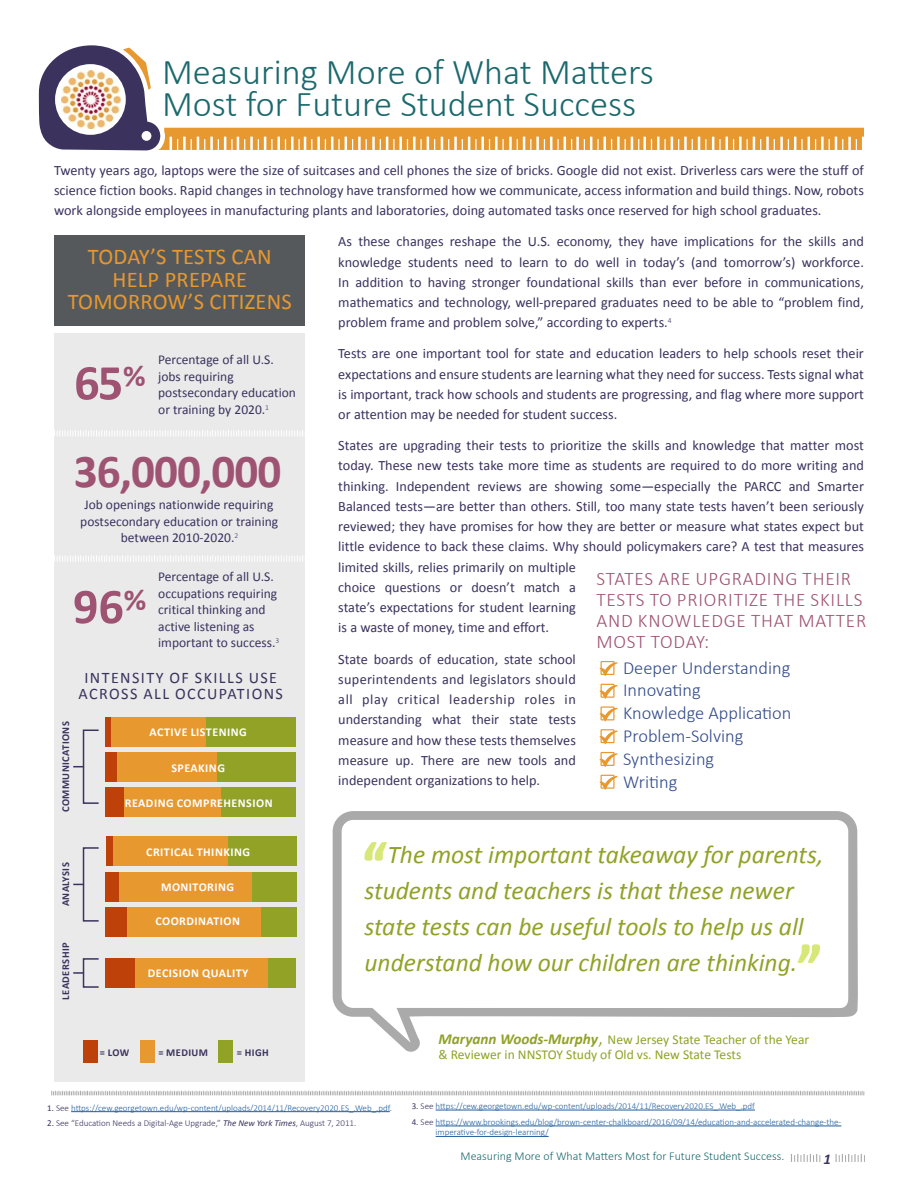
<style>
.page{position:relative;width:918px;height:1188px;background:#fff}
.page>*{position:absolute;margin:0;border:0;box-sizing:border-box;transform-origin:0 0}
.t1{font:700 50.4px "Calibri";color:#9e5372}
.t2{font:700 47.25px "Calibri";letter-spacing:-.02em;color:#9e5372}
.t3{font:300 36.45px/32.4px "Calibri";color:#1b696d}
.t4{font:italic 25.5px/36px "Calibri";color:#91a226}
.t5{font:22.5px/22.5px "Calibri";letter-spacing:.01em;color:#e7982e;text-align:center}
.t6{font:300 19.2px/21px "Calibri";letter-spacing:.04em;color:#9e5372}
.t7{font:300 18.45px/22.8px "Calibri";color:#324b8b}
.t8{font:16.05px/16.5px "Calibri";letter-spacing:.09em;color:#3b325e;text-align:center}
.t9{font:italic 700 15px "Calibri";color:#3b325e}
.t10{font:14.25px/20.2px "Calibri";color:#3b325e;text-align:justify}
.t11{font:13.5px/16.5px "Calibri";color:#3b325e}
.t12{font:13.5px/15.3px "Calibri";color:#91a226}
.t13{font:700 12px "Calibri";letter-spacing:.04em;color:#fff}
.t14{font:300 12px "Calibri";color:#1b696d}
.t15{font:700 10.5px "Calibri";letter-spacing:.04em;color:#3b325e}
.t16{font:300 9px/10.5px "Calibri";color:#215e9e}
.t17{font:300 9px "Calibri";color:#3b325e}
.s1{font-weight:700;font-style:italic;font-size:15.3px}
.s2{font-weight:300;font-size:20.4px}
.s3{font-weight:400;color:#3b325e}
.s4{color:#3b325e}
.s5{font-weight:400}
.s6{font-weight:400;font-style:italic}
</style>
<div class="page">
<div style="left:54px;top:333px;width:251px;height:749px;background:#eaeaea"></div>
<div style="left:54px;top:235px;width:251px;height:91px;background:#56595c"></div>
<hr style="left:71px;top:1111px;width:319px;height:1px;background:#215e9e">
<svg style="left:600px;top:661px;width:18px;height:15px"></svg>
<svg style="left:600px;top:706px;width:18px;height:15px"></svg>
<svg style="left:600px;top:684px;width:18px;height:15px"></svg>
<svg style="left:600px;top:729px;width:18px;height:15px"></svg>
<svg style="left:600px;top:752px;width:18px;height:15px"></svg>
<svg style="left:600px;top:775px;width:18px;height:15px"></svg>
<svg style="left:39px;top:45px;width:825px;height:105px"></svg>
<svg style="left:333px;top:811px;width:525px;height:241px"></svg>
<svg style="left:364px;top:842px;width:23px;height:19px"></svg>
<svg style="left:798px;top:944px;width:22px;height:19px"></svg>
<hr style="left:436px;top:1110px;width:319px;height:1px;background:#215e9e">
<hr style="left:436px;top:1126px;width:405px;height:1px;background:#215e9e">
<hr style="left:436px;top:1136px;width:113px;height:1px;background:#215e9e">
<svg style="left:54px;top:430px;width:249px;height:6px"></svg>
<svg style="left:54px;top:555px;width:249px;height:7px"></svg>
<svg style="left:791px;top:1154px;width:30px;height:8px"></svg>
<svg style="left:836px;top:1154px;width:29px;height:8px"></svg>
<svg style="left:51px;top:1091px;width:814px;height:4px;background:#d2d2d2"></svg>
<div style="left:83px;top:730px;width:16px;height:74px;border:2px solid #3b325e"></div>
<div style="left:83px;top:847px;width:16px;height:75px;border:2px solid #3b325e"></div>
<div style="left:83px;top:958px;width:16px;height:30px;border:2px solid #3b325e"></div>
<svg style="left:73px;top:972px;width:11px;height:2px"></svg>
<div style="left:105px;top:717px;width:6px;height:30px;background:#bd4109"></div>
<div style="left:111px;top:717px;width:95px;height:30px;background:#e7982e"></div>
<div style="left:206px;top:717px;width:90px;height:30px;background:#91a226"></div>
<div style="left:105px;top:752px;width:13px;height:30px;background:#bd4109"></div>
<div style="left:118px;top:752px;width:100px;height:30px;background:#e7982e"></div>
<div style="left:218px;top:752px;width:78px;height:30px;background:#91a226"></div>
<div style="left:105px;top:788px;width:19px;height:29px;background:#bd4109"></div>
<div style="left:124px;top:788px;width:98px;height:29px;background:#e7982e"></div>
<div style="left:221px;top:788px;width:75px;height:29px;background:#91a226"></div>
<div style="left:106px;top:837px;width:7px;height:29px;background:#bd4109"></div>
<div style="left:113px;top:837px;width:115px;height:29px;background:#e7982e"></div>
<div style="left:228px;top:837px;width:69px;height:29px;background:#91a226"></div>
<div style="left:106px;top:872px;width:13px;height:29px;background:#bd4109"></div>
<div style="left:119px;top:872px;width:134px;height:29px;background:#e7982e"></div>
<div style="left:253px;top:872px;width:44px;height:29px;background:#91a226"></div>
<div style="left:106px;top:907px;width:21px;height:30px;background:#bd4109"></div>
<div style="left:127px;top:907px;width:134px;height:30px;background:#e7982e"></div>
<div style="left:261px;top:907px;width:36px;height:30px;background:#91a226"></div>
<div style="left:105px;top:958px;width:31px;height:30px;background:#bd4109"></div>
<div style="left:135px;top:958px;width:134px;height:30px;background:#e7982e"></div>
<div style="left:269px;top:958px;width:27px;height:30px;background:#91a226"></div>
<div style="left:83px;top:1040px;width:15px;height:22px;background:#bd4109"></div>
<div style="left:140px;top:1040px;width:15px;height:22px;background:#e7982e"></div>
<div style="left:218px;top:1040px;width:14px;height:22px;background:#91a226"></div>
<h3 class="t3" style="left:162px;top:54px;width:493px">Measuring More of What Matters<br>Most for Future Student Success</h3>
<p class="t10" style="left:54px;top:160px;width:811px">Twenty years ago, laptops were the size of suitcases and cell phones the size of bricks. Google did not exist. Driverless cars were the stuff of science fiction books. Rapid changes in technology have transformed how we communicate, access information and build things. Now, robots work alongside employees in manufacturing plants and laboratories, doing automated tasks once reserved for high school graduates.</p>
<p class="t10" style="left:338px;top:232px;width:527px">As these changes reshape the U.S. economy, they have implications for the skills and knowledge students need to learn to do well in today’s (and tomorrow’s) workforce.<br>In addition to having stronger foundational skills than ever before in communications, mathematics and technology, well-prepared graduates need to be able to “problem find, problem frame and problem solve,” according to experts.<sup>4</sup></p>
<p class="t10" style="left:338px;top:344px;width:527px">Tests are one important tool for state and education leaders to help schools reset their expectations and ensure students are learning what they need for success. Tests signal what is important, track how schools and students are progressing, and flag where more support or attention may be needed for student success.</p>
<p class="t10" style="left:338px;top:435px;width:527px;text-align:left">States are upgrading their tests to prioritize the skills and knowledge that matter most today. These new tests take more time as students are required to do more writing and thinking. Independent reviews are showing some—especially the PARCC and Smarter Balanced tests—are better than others. Still, too many state tests haven’t been seriously reviewed; they have promises for how they are better or measure what states expect but little evidence to back these claims. Why should policymakers care? A test that measures limited skills, relies primarily on multiple<br>choice questions or doesn’t match a<br>state’s expectations for student learning<br>is a waste of money, time and effort.</p>
<p class="t10" style="left:338px;top:649px;width:239px">State boards of education, state school superintendents and legislators should all play critical leadership roles in understanding what their state tests measure and how these tests themselves measure up. There are new tools and independent organizations to help.</p>
<h3 class="t5" style="left:68px;top:246px;width:226px">TODAY’S TESTS CAN<br>HELP PREPARE<br>TOMORROW’S CITIZENS</h3>
<p class="t11" style="left:158px;top:352px;width:139px">Percentage of all U.S. jobs requiring postsecondary education or training by 2020.<sup>1</sup></p>
<h1 class="t1" style="left:74px;top:350px;width:73px">65<sup>%</sup></h1>
<h2 class="t2" style="left:74px;top:441px;width:209px">36,000,000</h2>
<p class="t11" style="left:80px;top:496px;width:199px;text-align:center">Job openings nationwide requiring postsecondary education or training between 2010-2020.<sup>2</sup></p>
<p class="t11" style="left:158px;top:569px;width:123px">Percentage of all U.S. occupations requiring critical thinking and active listening as important to success.<sup>3</sup></p>
<h3 class="t6" style="left:597px;top:567px;width:271px">STATES ARE UPGRADING THEIR<br>TESTS TO PRIORITIZE THE SKILLS<br>AND KNOWLEDGE THAT MATTER<br>MOST TODAY:</h3>
<h1 class="t1" style="left:73px;top:574px;width:75px">96<sup>%</sup></h1>
<p class="t7" style="left:623px;top:655px;width:170px">Deeper Understanding<br>Innovating<br>Knowledge Application<br>Problem-Solving<br>Synthesizing<br>Writing</p>
<p class="t8" style="left:79px;top:669px;width:206px">INTENSITY OF SKILLS USE<br>ACROSS ALL OCCUPATIONS</p>
<p class="t15" style="left:59px;top:812px;width:92px;rotate:-90deg">COMMUNICATIONS</p>
<p class="t13" style="left:150px;top:725px;width:99px">ACTIVE LISTENING</p>
<p class="t13" style="left:171px;top:760px;width:55px">SPEAKING</p>
<p class="t13" style="left:125px;top:795px;width:149px">READING COMPREHENSION</p>
<p class="t15" style="left:59px;top:906px;width:46px;rotate:-90deg">ANALYSIS</p>
<p class="t15" style="left:59px;top:1000px;width:59px;rotate:-90deg">LEADERSHIP</p>
<p class="t13" style="left:146px;top:844px;width:105px">CRITICAL THINKING</p>
<p class="t13" style="left:161px;top:879px;width:75px">MONITORING</p>
<p class="t13" style="left:155px;top:914px;width:86px">COORDINATION</p>
<p class="t13" style="left:148px;top:965px;width:102px">DECISION QUALITY</p>
<p class="t15" style="left:100px;top:1046px;width:31px">= LOW</p>
<p class="t15" style="left:158px;top:1046px;width:51px">= MEDIUM</p>
<p class="t15" style="left:237px;top:1046px;width:33px">= HIGH</p>
<h3 class="t4" style="left:364px;top:836px;width:460px;text-indent:23px">The most important takeaway for parents, students and teachers is that these newer state tests can be useful tools to help us all understand how our children are thinking.</h3>
<p class="t12" style="left:438px;top:1032px;width:372px"><span class="s1">Maryann Woods-Murphy</span><span class="s2">,</span> New Jersey State Teacher of the Year &amp; Reviewer in NNSTOY Study of Old vs. New State Tests</p>
<p class="t16" style="left:47px;top:1102px;width:346px"><span class="s3">1.</span> <span class="s4">See</span> https://cew.georgetown.edu/wp-content/uploads/2014/11/Recovery2020.ES_.Web_.pdf<span class="s4">.</span></p>
<p class="t17" style="left:47px;top:1118px;width:311px"><span class="s5">2.</span> See “Education Needs a Digital-Age Upgrade,” <span class="s6">The New York Times</span>, August 7, 2011.</p>
<p class="t16" style="left:412px;top:1100px;width:345px"><span class="s3">3.</span> <span class="s4">See</span> https://cew.georgetown.edu/wp-content/uploads/2014/11/Recovery2020.ES_.Web_.pdf</p>
<p class="t16" style="left:436px;top:1116px;width:407px;text-indent:-24px"><span class="s3">4.</span> <span class="s4">See</span> https://www.brookings.edu/blog/brown-center-chalkboard/2016/09/14/education-and-accelerated-change-the&shy;imperative-for-design-learning/</p>
<p class="t14" style="left:461px;top:1149px;width:325px">Measuring More of What Matters Most for Future Student Success.</p>
<p class="t9" style="left:823px;top:1149px;width:9px">1</p>
</div>
